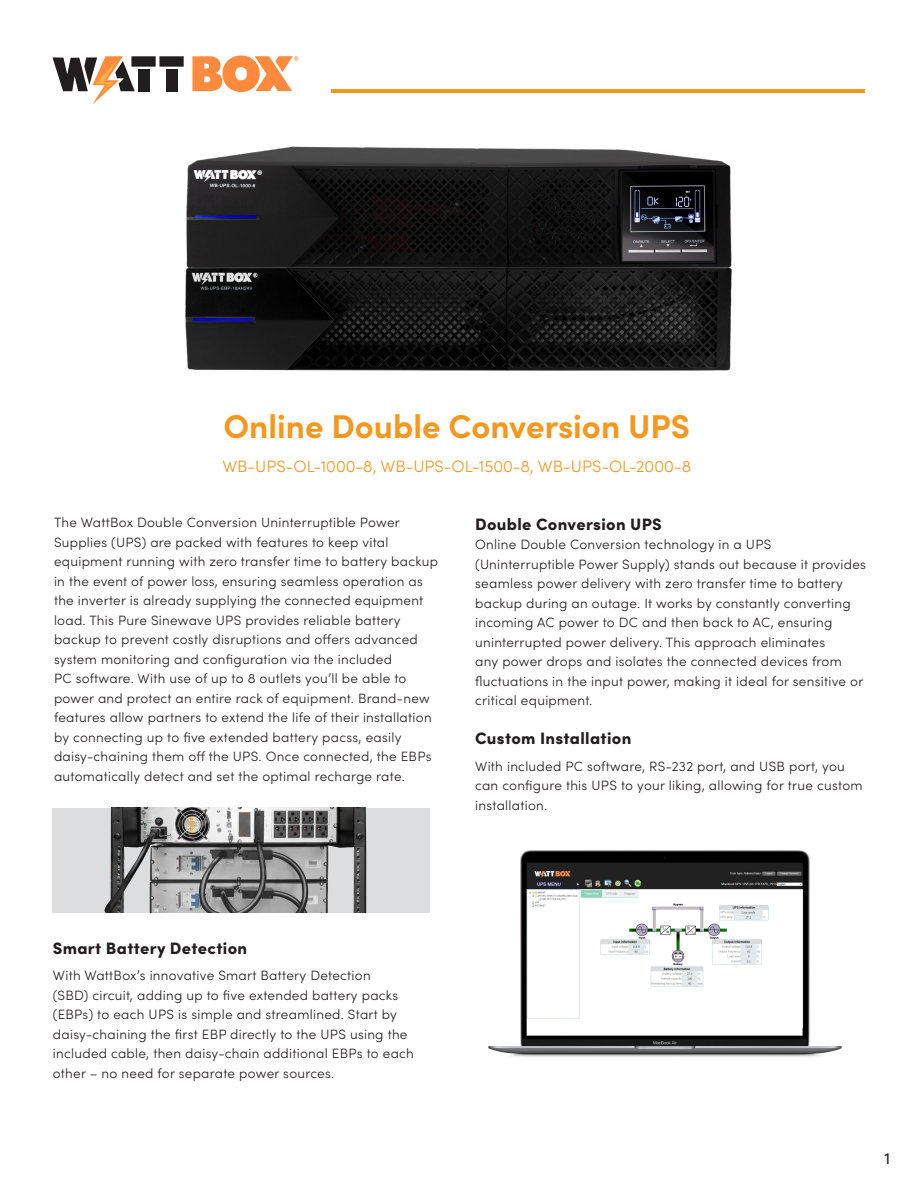
<style>
.page{position:relative;width:918px;height:1188px;background:#fff}
.page>*{position:absolute;margin:0;border:0;box-sizing:border-box;transform-origin:0 0}
.t1{font:700 33px "Sofia Pro";color:#f7971d}
.t2{font:900 16.5px "Sofia Pro";letter-spacing:.02em;color:#221e1f}
.t3{font:300 16.5px "Sofia Pro";color:#f7971d}
.t4{font:16.5px "Sofia Pro";color:#231f20}
.t5{font:300 13.5px/19.5px "Sofia Pro";letter-spacing:.02em;color:#221e1f}
</style>
<div class="page">
<hr style="left:331px;top:89px;width:533px;height:4px;background:#f7971d">
<svg style="left:53px;top:56px;width:131px;height:48px"></svg>
<svg style="left:192px;top:56px;width:107px;height:36px"></svg>
<img style="left:488px;top:850px;width:354px;height:207px">
<div style="left:52px;top:808px;width:378px;height:105px;background:#dcdddf"></div>
<img style="left:104px;top:808px;width:263px;height:105px">
<img style="left:100px;top:100px;width:632px;height:271px">
<p class="t1" style="left:224px;top:401px;width:468px">Online Double Conversion UPS</p>
<p class="t3" style="left:222px;top:454px;width:470px">WB-UPS-OL-1000-8, WB-UPS-OL-1500-8, WB-UPS-OL-2000-8</p>
<p class="t5" style="left:54px;top:512px;width:386px">The WattBox Double Conversion Uninterruptible Power Supplies (UPS) are packed with features to keep vital equipment running with zero transfer time to battery backup in the event of power loss, ensuring seamless operation as the inverter is already supplying the connected equipment load. This Pure Sinewave UPS provides reliable battery backup to prevent costly disruptions and offers advanced system monitoring and configuration via the included<br>PC software. With use of up to 8 outlets you’ll be able to power and protect an entire rack of equipment. Brand-new features allow partners to extend the life of their installation by connecting up to five extended battery pacss, easily daisy-chaining them off the UPS. Once connected, the EBPs automatically detect and set the optimal recharge rate.</p>
<p class="t2" style="left:475px;top:511px;width:188px">Double Conversion UPS</p>
<p class="t5" style="left:475px;top:534px;width:392px">Online Double Conversion technology in a UPS (Uninterruptible Power Supply) stands out because it provides seamless power delivery with zero transfer time to battery backup during an outage. It works by constantly converting incoming AC power to DC and then back to AC, ensuring uninterrupted power delivery. This approach eliminates<br>any power drops and isolates the connected devices from fluctuations in the input power, making it ideal for sensitive or critical equipment.</p>
<p class="t2" style="left:475px;top:726px;width:158px">Custom Installation</p>
<p class="t5" style="left:475px;top:755px;width:389px">With included PC software, RS-232 port, and USB port, you can configure this UPS to your liking, allowing for true custom installation.</p>
<p class="t2" style="left:53px;top:935px;width:196px">Smart Battery Detection</p>
<p class="t5" style="left:53px;top:965px;width:363px">With WattBox’s innovative Smart Battery Detection<br>(SBD) circuit, adding up to five extended battery packs (EBPs) to each UPS is simple and streamlined. Start by daisy-chaining the first EBP directly to the UPS using the included cable, then daisy-chain additional EBPs to each other – no need for separate power sources.</p>
<p class="t4" style="left:885px;top:1146px;width:7px">1</p>
</div>
